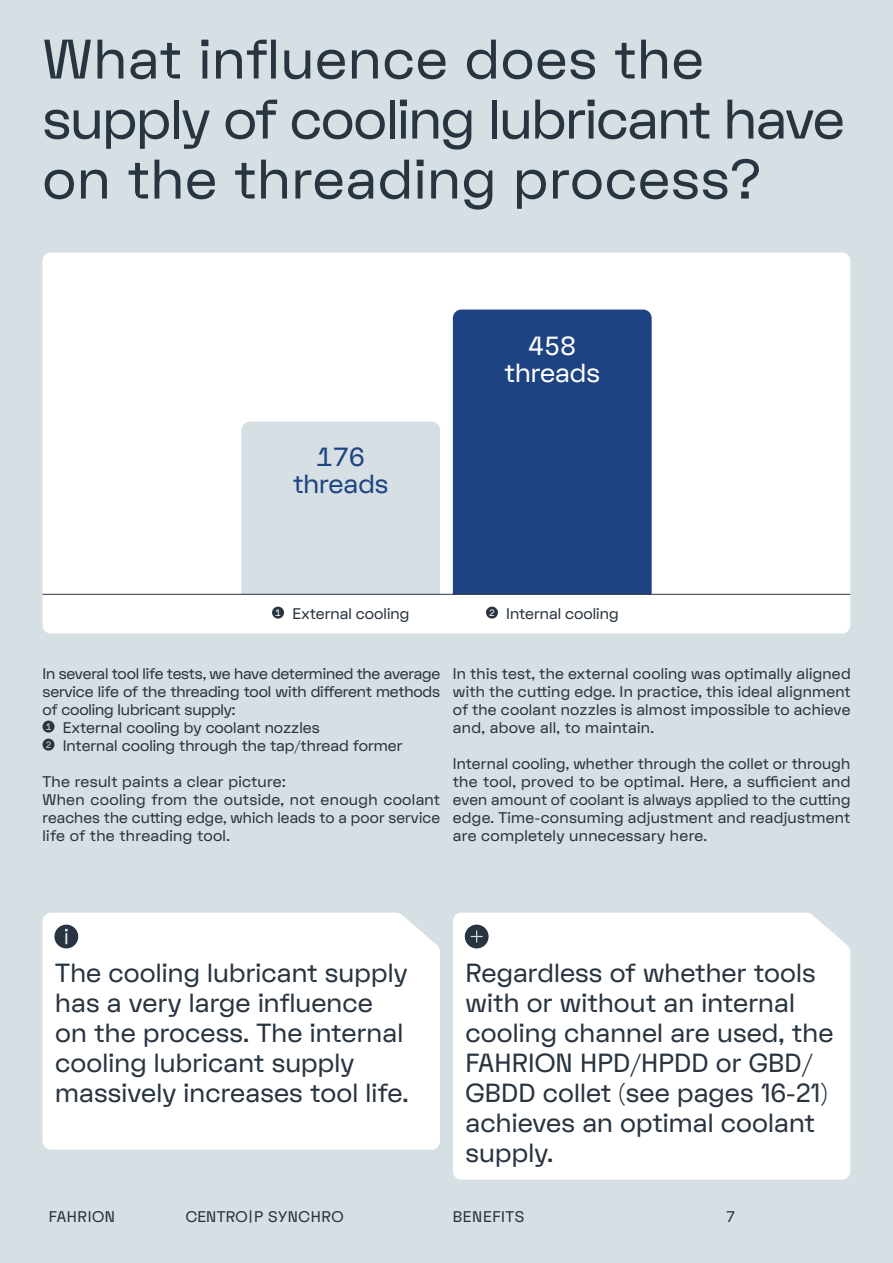
<style>
.page{position:relative;width:893px;height:1263px;background:#d6dfe3}
.page>*{position:absolute;margin:0;border:0;box-sizing:border-box;transform-origin:0 0}
.t1{font:54px/60px "FK Display Regular Alt";letter-spacing:.015em;color:#283440}
.t2{font:25.5px/30px "FK Display Regular Alt";letter-spacing:.005em;color:#283440}
.t3{font:25.5px/27px "FK Display Regular Alt";color:#1e4382;text-align:center}
.t4{font:25.5px/27px "FK Display Regular Alt";color:#fff;text-align:center}
.t5{font:15px/18px "FK Display Regular Alt";letter-spacing:.005em;color:#283440}
.t6{font:15px "FK Display Regular Alt";letter-spacing:.04em;color:#283440}
.t7{font:15px "FK Display Regular Alt";letter-spacing:.025em;color:#283440}
</style>
<div class="page">
<div style="left:43px;top:913px;width:397px;height:237px;background:#fff"></div>
<div style="left:453px;top:913px;width:397px;height:267px;background:#fff"></div>
<div style="left:43px;top:253px;width:807px;height:381px;background:#fff;border-radius:9px"></div>
<div style="left:43px;top:721px;width:12px;height:12px;background:#283440;border-radius:50%"></div>
<div style="left:43px;top:739px;width:12px;height:12px;background:#283440;border-radius:50%"></div>
<div style="left:465px;top:925px;width:24px;height:23px;background:#283440;border-radius:50%"></div>
<svg style="left:471px;top:930px;width:12px;height:12px"></svg>
<div style="left:54px;top:925px;width:24px;height:23px;background:#283440;border-radius:50%"></div>
<svg style="left:65px;top:929px;width:3px;height:15px"></svg>
<div style="left:241px;top:422px;width:199px;height:172px;background:#d6dfe3"></div>
<div style="left:453px;top:310px;width:199px;height:284px;background:#1e4382"></div>
<hr style="left:43px;top:594px;width:807px;height:1px;background:#283440">
<div style="left:272px;top:607px;width:12px;height:12px;background:#283440;border-radius:50%"></div>
<div style="left:486px;top:607px;width:12px;height:12px;background:#283440;border-radius:50%"></div>
<h1 class="t1" style="left:43px;top:27px;width:804px">What influence does the supply of cooling lubricant have on the threading process?</h1>
<h2 class="t3" style="left:293px;top:442px;width:97px">176 threads</h2>
<h2 class="t4" style="left:505px;top:331px;width:97px">458 threads</h2>
<p class="t5" style="left:275px;top:604px;width:136px"><sup>1</sup> External cooling</p>
<p class="t5" style="left:489px;top:604px;width:131px"><sup>2</sup> Internal cooling</p>
<p class="t5" style="left:43px;top:664px;width:399px">In several tool life tests, we have determined the average service life of the threading tool with different methods of cooling lubricant supply:<br><sup>1</sup> External cooling by coolant nozzles<br><sup>2</sup> Internal cooling through the tap/thread former</p>
<p class="t5" style="left:43px;top:772px;width:399px">The result paints a clear picture:<br>When cooling from the outside, not enough coolant reaches the cutting edge, which leads to a poor service life of the threading tool.</p>
<p class="t5" style="left:453px;top:664px;width:399px;text-align:justify">In this test, the external cooling was optimally aligned with the cutting edge. In practice, this ideal alignment of the coolant nozzles is almost impossible to achieve and, above all, to maintain.</p>
<p class="t5" style="left:453px;top:754px;width:399px;text-align:justify">Internal cooling, whether through the collet or through the tool, proved to be optimal. Here, a sufficient and even amount of coolant is always applied to the cutting edge. Time-consuming adjustment and readjustment are completely unnecessary here.</p>
<h2 class="t2" style="left:55px;top:956px;width:355px">The cooling lubricant supply has a very large influence on the process. The internal cooling lubricant supply massively increases tool life.</h2>
<h2 class="t2" style="left:466px;top:956px;width:369px">Regardless of whether tools with or without an internal cooling channel are used, the<br>FAHRION HPD/HPDD or GBD/<br>GBDD collet (see pages 16-21) achieves an optimal coolant supply.</h2>
<p class="t6" style="left:49px;top:1205px;width:68px">FAHRION</p>
<p class="t7" style="left:186px;top:1205px;width:159px">CENTRO|P SYNCHRO</p>
<p class="t5" style="left:726px;top:1207px;width:10px">7</p>
<p class="t6" style="left:453px;top:1205px;width:73px">BENEFITS</p>
</div>
